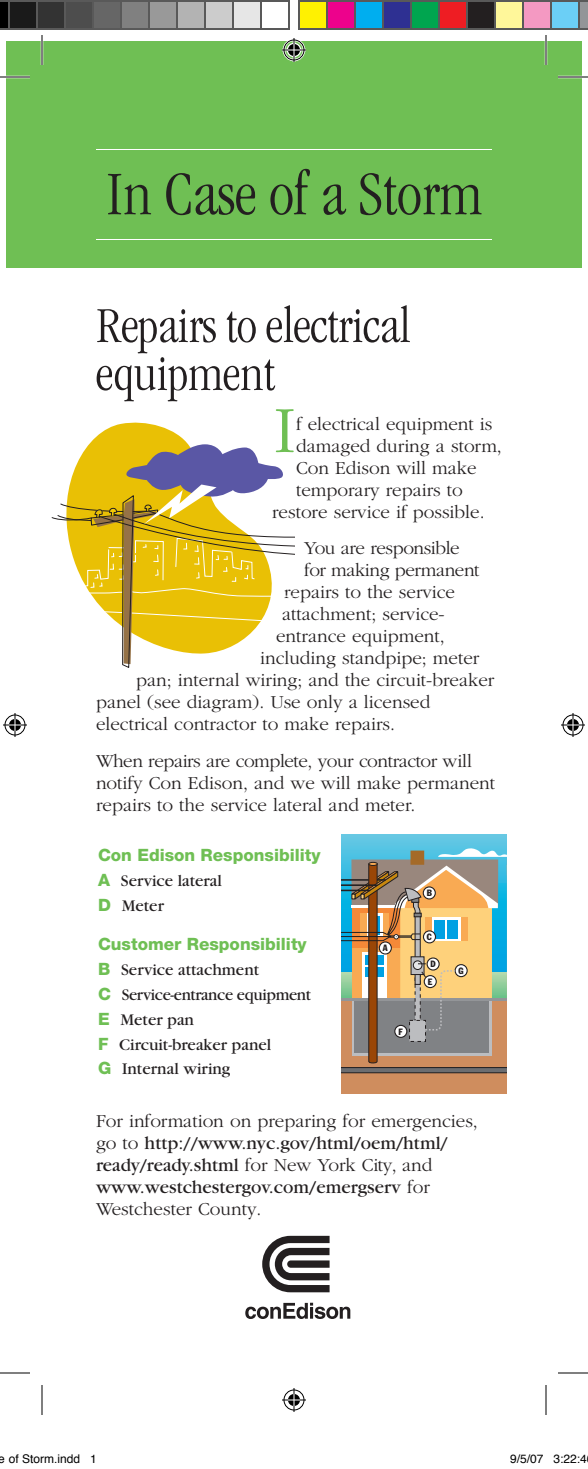
<style>
.page{position:relative;width:588px;height:1469px;background:#fff}
.page>*{position:absolute;margin:0;border:0;box-sizing:border-box;transform-origin:0 0}
.t1{font:300 68.6px "Garamond";color:#6fbf54}
.t2{font:300 condensed 64px "Garamond";color:#231f20}
.t3{font:300 condensed 52px/48px "Garamond";letter-spacing:-.01em;color:#231f20}
.t4{font:300 19px/22px "Garamond";color:#231f20}
.t5{font:300 19px "Garamond";letter-spacing:-.02em;color:#231f20}
.t6{font:17px/24.8px "Garamond";color:#231f20}
.t7{font:800 17px "Helvetica Neue";color:#6fbf54}
.t8{font:12px "Helvetica";color:#000}
.t9{font:condensed 9px/17.6px "Franklin Gothic";color:#231f20}
.s1{font-family:"Helvetica Neue";font-weight:800;color:#6fbf54}
.s2{font-weight:400}
</style>
<div class="page">
<div style="left:6px;top:41px;width:576px;height:227px;background:#6fbf54"></div>
<hr style="left:341px;top:834px;width:166px;height:1px;background:#6ac9e4">
<hr style="left:341px;top:835px;width:166px;height:1px;background:#68c9e4">
<hr style="left:341px;top:836px;width:166px;height:1px;background:#67c8e3">
<hr style="left:341px;top:837px;width:166px;height:1px;background:#66c7e3">
<hr style="left:341px;top:838px;width:166px;height:1px;background:#64c7e3">
<hr style="left:341px;top:839px;width:166px;height:2px;background:#63c7e3">
<hr style="left:341px;top:840px;width:166px;height:2px;background:#61c7e4">
<hr style="left:341px;top:842px;width:166px;height:1px;background:#60c6e4">
<hr style="left:341px;top:843px;width:166px;height:1px;background:#5ec6e4">
<hr style="left:341px;top:844px;width:166px;height:1px;background:#5dc5e3">
<hr style="left:341px;top:845px;width:166px;height:1px;background:#5bc5e3">
<hr style="left:341px;top:846px;width:166px;height:1px;background:#58c5e4">
<hr style="left:341px;top:847px;width:166px;height:2px;background:#57c5e4">
<div style="left:341px;top:999px;width:166px;height:95px;background:#cf8d5e"></div>
<svg style="left:341px;top:848px;width:166px;height:225px;background:#a69d83"></svg>
<hr style="left:96px;top:239px;width:396px;height:1px;background:#fff">
<hr style="left:96px;top:149px;width:396px;height:1px;background:#fff">
<svg style="left:89px;top:422px;width:99px;height:22px;fill:#e9c005"></svg>
<svg style="left:51px;top:444px;width:244px;height:224px"></svg>
<svg style="left:245px;top:1303px;width:105px;height:16px"></svg>
<svg style="left:262px;top:1236px;width:68px;height:56px"></svg>
<hr style="left:0;top:76px;width:30px;height:2px;background:#fff">
<hr style="left:558px;top:76px;width:30px;height:2px;background:#fff">
<hr style="left:41px;top:35px;width:2px;height:30px;background:#fff">
<hr style="left:545px;top:35px;width:2px;height:30px;background:#fff">
<hr style="left:0;top:77px;width:30px;height:1px;background:#000">
<hr style="left:558px;top:77px;width:30px;height:1px;background:#000">
<hr style="left:0;top:1373px;width:30px;height:1px;background:#000">
<hr style="left:558px;top:1373px;width:30px;height:1px;background:#000">
<hr style="left:42px;top:35px;width:1px;height:30px;background:#000">
<hr style="left:42px;top:1385px;width:1px;height:30px;background:#000">
<hr style="left:546px;top:35px;width:1px;height:30px;background:#000">
<hr style="left:546px;top:1385px;width:1px;height:30px;background:#000">
<svg style="left:282px;top:38px;width:24px;height:24px"></svg>
<svg style="left:282px;top:1388px;width:24px;height:24px"></svg>
<svg style="left:3px;top:713px;width:24px;height:24px"></svg>
<svg style="left:561px;top:713px;width:24px;height:24px"></svg>
<svg style="left:0;top:0;width:8px;height:30px"></svg>
<div style="left:9px;top:1px;width:28px;height:28px;background:#1a1a1a"></div>
<div style="left:8px;top:0;width:30px;height:30px;border:2px solid #595959"></div>
<div style="left:37px;top:1px;width:28px;height:28px;background:#333"></div>
<div style="left:36px;top:0;width:30px;height:30px;border:2px solid #595959"></div>
<div style="left:65px;top:1px;width:28px;height:28px;background:#4d4d4d"></div>
<div style="left:64px;top:0;width:30px;height:30px;border:2px solid #595959"></div>
<div style="left:93px;top:1px;width:28px;height:28px;background:#666"></div>
<div style="left:92px;top:0;width:30px;height:30px;border:2px solid #595959"></div>
<div style="left:121px;top:1px;width:28px;height:28px;background:#808080"></div>
<div style="left:120px;top:0;width:30px;height:30px;border:2px solid #595959"></div>
<div style="left:149px;top:1px;width:28px;height:28px;background:#999"></div>
<div style="left:148px;top:0;width:30px;height:30px;border:2px solid #595959"></div>
<div style="left:177px;top:1px;width:28px;height:28px;background:#b3b3b3"></div>
<div style="left:176px;top:0;width:30px;height:30px;border:2px solid #595959"></div>
<div style="left:205px;top:1px;width:28px;height:28px;background:#ccc"></div>
<div style="left:204px;top:0;width:30px;height:30px;border:2px solid #595959"></div>
<div style="left:233px;top:1px;width:28px;height:28px;background:#e6e6e6"></div>
<div style="left:232px;top:0;width:30px;height:30px;border:2px solid #595959"></div>
<div style="left:260px;top:0;width:30px;height:30px;border:2px solid #595959"></div>
<div style="left:299px;top:1px;width:28px;height:28px;background:#fff101"></div>
<div style="left:298px;top:0;width:30px;height:30px;border:2px solid #595959"></div>
<div style="left:327px;top:1px;width:28px;height:28px;background:#ed028c"></div>
<div style="left:326px;top:0;width:30px;height:30px;border:2px solid #595959"></div>
<div style="left:355px;top:1px;width:28px;height:28px;background:#00aeef"></div>
<div style="left:354px;top:0;width:30px;height:30px;border:2px solid #595959"></div>
<div style="left:383px;top:1px;width:28px;height:28px;background:#2e3092"></div>
<div style="left:382px;top:0;width:30px;height:30px;border:2px solid #595959"></div>
<div style="left:411px;top:1px;width:28px;height:28px;background:#00a54f"></div>
<div style="left:410px;top:0;width:30px;height:30px;border:2px solid #595959"></div>
<div style="left:439px;top:1px;width:28px;height:28px;background:#ee1d23"></div>
<div style="left:438px;top:0;width:30px;height:30px;border:2px solid #595959"></div>
<div style="left:467px;top:1px;width:28px;height:28px;background:#231f20"></div>
<div style="left:466px;top:0;width:30px;height:30px;border:2px solid #595959"></div>
<div style="left:495px;top:1px;width:28px;height:28px;background:#fff79a"></div>
<div style="left:494px;top:0;width:30px;height:30px;border:2px solid #595959"></div>
<div style="left:523px;top:1px;width:28px;height:28px;background:#f499c2"></div>
<div style="left:522px;top:0;width:30px;height:30px;border:2px solid #595959"></div>
<div style="left:551px;top:1px;width:28px;height:28px;background:#6bcff6"></div>
<div style="left:550px;top:0;width:30px;height:30px;border:2px solid #595959"></div>
<svg style="left:578px;top:0;width:10px;height:30px"></svg>
<h2 class="t2" style="left:106px;top:159px;width:378px">In Case of a Storm</h2>
<h3 class="t3" style="left:96px;top:302px;width:316px">Repairs to electrical equipment</h3>
<h1 class="t1" style="left:274px;top:394px;width:23px">I</h1>
<p class="t4" style="left:296px;top:413px;width:198px">f electrical equipment is</p>
<p class="t4" style="left:296px;top:435px;width:207px">damaged during a storm,</p>
<p class="t4" style="left:296px;top:457px;width:182px">Con Edison will make</p>
<p class="t4" style="left:296px;top:479px;width:168px">temporary repairs to</p>
<p class="t4" style="left:272px;top:501px;width:214px">restore service if possible.</p>
<p class="t5" style="left:304px;top:538px;width:157px">You are responsible</p>
<p class="t5" style="left:304px;top:560px;width:177px">for making permanent</p>
<p class="t4" style="left:284px;top:582px;width:173px">repairs to the service</p>
<p class="t4" style="left:282px;top:604px;width:164px">attachment; service-</p>
<p class="t4" style="left:276px;top:626px;width:170px">entrance equipment,</p>
<p class="t4" style="left:260px;top:648px;width:221px">including standpipe; meter</p>
<p class="t4" style="left:136px;top:670px;width:360px">pan; internal wiring; and the circuit-breaker</p>
<p class="t4" style="left:96px;top:692px;width:336px">panel (see diagram). Use only a licensed</p>
<p class="t4" style="left:96px;top:714px;width:301px">electrical contractor to make repairs.</p>
<p class="t4" style="left:96px;top:750px;width:401px">When repairs are complete, your contractor will notify Con Edison, and we will make permanent repairs to the service lateral and meter.</p>
<p class="t7" style="left:98px;top:845px;width:224px">Con Edison Responsibility</p>
<p class="t6" style="left:98px;top:868px;width:125px"><span class="s1">A</span> Service lateral<br><span class="s1">D</span> Meter</p>
<p class="t7" style="left:98px;top:934px;width:210px">Customer Responsibility</p>
<p class="t6" style="left:98px;top:957px;width:215px"><span class="s1">B</span> Service attachment<br><span class="s1">C</span> Service-entrance equipment<br><span class="s1">E</span> Meter pan<br><span class="s1">F</span> Circuit-breaker panel<br><span class="s1">G</span> Internal wiring</p>
<p class="t9" style="left:383px;top:939px;width:6px">A</p>
<p class="t9" style="left:399px;top:1023px;width:6px">F</p>
<p class="t9" style="left:427px;top:884px;width:7px">B</p>
<p class="t9" style="left:427px;top:928px;width:7px">C</p>
<p class="t9" style="left:428px;top:955px;width:9px">D<br>E</p>
<p class="t9" style="left:459px;top:962px;width:7px">G</p>
<p class="t4" style="left:96px;top:1111px;width:383px">For information on preparing for emergencies, go to <span class="s2">http://www.nyc.gov/html/oem/html/ ready/ready.shtml</span> for New York City, and <span class="s2">www.westchestergov.com/emergserv</span> for Westchester County.</p>
<p class="t8" style="left:-1px;top:1449px;width:100px">e of Storm.indd 1</p>
<p class="t8" style="left:510px;top:1449px;width:78px">9/5/07 3:22:4</p>
</div>
